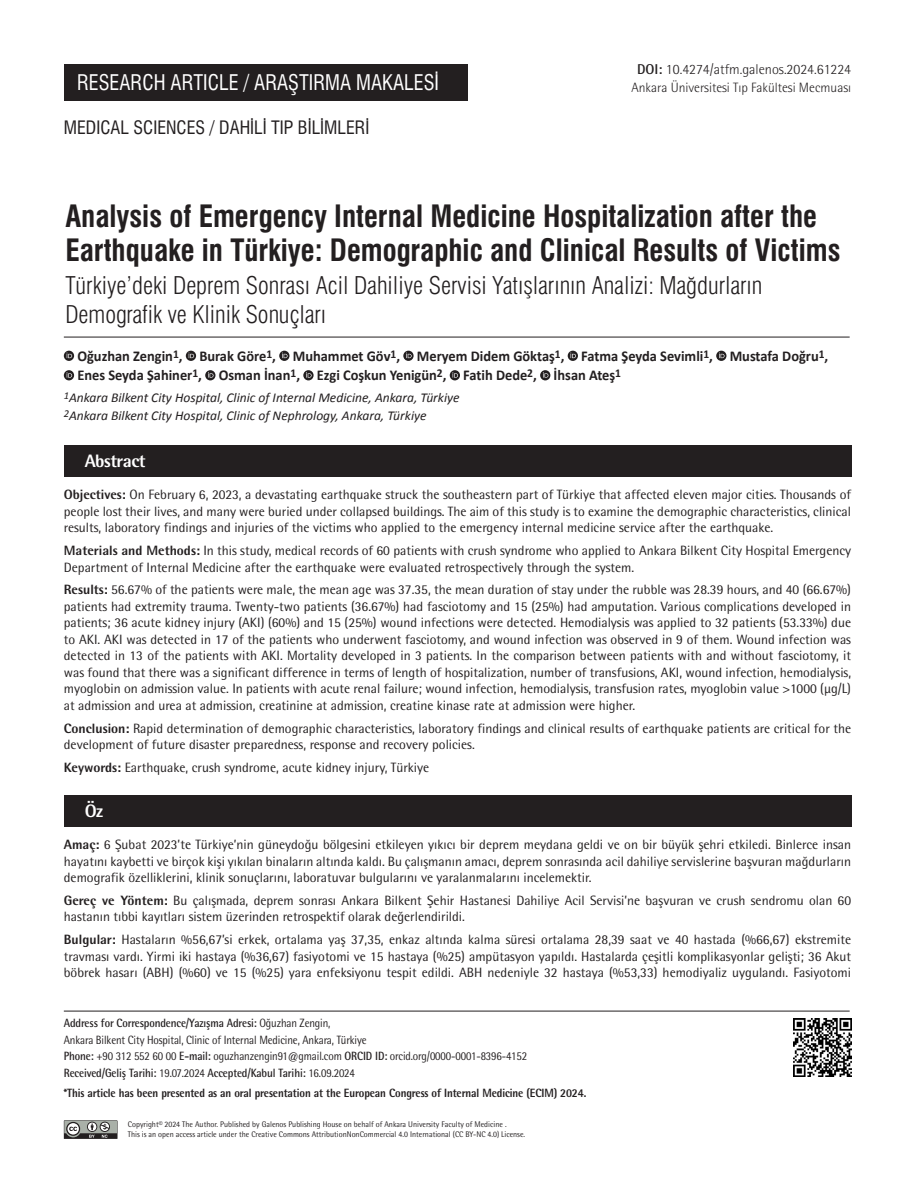
<style>
.page{position:relative;width:915px;height:1191px;background:#fff}
.page>*{position:absolute;margin:0;border:0;box-sizing:border-box;transform-origin:0 0}
._1__BASLIK{font:30px/34.5px "Swiss Condensed Bold Tr";color:#231f20}
._2__BASLIK{font:24px/28.5px "Swiss Condensed Light Tr";color:#231f20}
.t1{font:21px "Swiss Condensed Tr";color:#fff;scale:.96 1}
.ALT_TÜR{font:18px "Swiss Condensed Tr";color:#231f20}
.t2{font:800 18px "Rotis Semi Sans Std";letter-spacing:-.025em;color:#fff}
.YAZARLAR{font:700 15px "Calibri";color:#231f20;scale:.96 1}
.DOİ{font:300 14.25px "Rotis Semi Sans Std";color:#231f20}
.OZET{font:13.5px/16.5px "Rotis Semi Sans Std";color:#231f20;text-align:justify}
.KURUMLAR{font:italic 13.5px "Calibri";color:#231f20}
.DOİ-2{font:300 13.5px "Rotis Semi Sans Std";color:#231f20}
.t3{font:12px "Rotis Semi Sans Std";letter-spacing:-.01em;color:#231f20;scale:.9 1}
.t4{font:700 12px "Rotis Semi Sans Std";letter-spacing:-.01em;color:#231f20;scale:.9 1}
.t5{font:800 12px "Rotis Semi Sans Std";letter-spacing:-.01em;color:#231f20;scale:.9 1}
.t6{font:8.25px/9.9px "Rotis Semi Sans Std";color:#231f20;scale:.95 1}
.s1{font-weight:700}
.s2{font-weight:800}
.s3{font-weight:400}
</style>
<div class="page">
<div style="left:64px;top:64px;width:403px;height:37px;background:#231f20"></div>
<svg style="left:64px;top:1120px;width:53px;height:18px"></svg>
<svg style="left:64px;top:351px;width:10px;height:10px"></svg>
<svg style="left:67px;top:352px;width:5px;height:6px"></svg>
<svg style="left:186px;top:351px;width:10px;height:10px"></svg>
<svg style="left:188px;top:352px;width:6px;height:6px"></svg>
<svg style="left:279px;top:351px;width:10px;height:10px"></svg>
<svg style="left:282px;top:352px;width:5px;height:6px"></svg>
<svg style="left:403px;top:351px;width:10px;height:10px"></svg>
<svg style="left:406px;top:352px;width:5px;height:6px"></svg>
<svg style="left:567px;top:351px;width:10px;height:10px"></svg>
<svg style="left:570px;top:352px;width:6px;height:6px"></svg>
<svg style="left:716px;top:351px;width:10px;height:10px"></svg>
<svg style="left:718px;top:352px;width:6px;height:6px"></svg>
<svg style="left:64px;top:370px;width:10px;height:10px"></svg>
<svg style="left:67px;top:372px;width:5px;height:6px"></svg>
<svg style="left:205px;top:370px;width:10px;height:10px"></svg>
<svg style="left:208px;top:372px;width:5px;height:6px"></svg>
<svg style="left:303px;top:370px;width:10px;height:10px"></svg>
<svg style="left:306px;top:372px;width:5px;height:6px"></svg>
<svg style="left:449px;top:370px;width:11px;height:10px"></svg>
<svg style="left:452px;top:372px;width:6px;height:6px"></svg>
<svg style="left:540px;top:370px;width:10px;height:10px"></svg>
<svg style="left:542px;top:372px;width:6px;height:6px"></svg>
<hr style="left:64px;top:337px;width:785px;height:1px;background:#231f20">
<div style="left:64px;top:445px;width:786px;height:31px;background:#231f20"></div>
<div style="left:64px;top:795px;width:786px;height:31px;background:#231f20"></div>
<hr style="left:64px;top:1010px;width:785px;height:1px;background:#231f20">
<img style="left:793px;top:1018px;width:57px;height:58px">
<h3 class="t1" style="left:77px;top:70px;width:378px">RESEARCH ARTICLE / ARAŞTIRMA MAKALESİ</h3>
<p class="ALT_TÜR" style="left:64px;top:117px;width:307px">MEDICAL SCIENCES / DAHİLİ TIP BİLİMLERİ</p>
<p class="DOİ" style="left:637px;top:61px;width:215px"><span class="s1">DOI:</span> 10.4274/atfm.galenos.2024.61224</p>
<p class="DOİ-2" style="left:631px;top:79px;width:221px">Ankara Üniversitesi Tıp Fakültesi Mecmuası</p>
<p class="_1__BASLIK" style="left:65px;top:199px;width:776px">Analysis of Emergency Internal Medicine Hospitalization after the<br>Earthquake in Türkiye: Demographic and Clinical Results of Victims</p>
<p class="_2__BASLIK" style="left:65px;top:271px;width:698px">Türkiye’deki Deprem Sonrası Acil Dahiliye Servisi Yatışlarının Analizi: Mağdurların<br>Demografik ve Klinik Sonuçları</p>
<p class="YAZARLAR" style="left:77px;top:345px;width:783px">Oğuzhan Zengin<sup>1</sup>, Burak Göre<sup>1</sup>, Muhammet Göv<sup>1</sup>, Meryem Didem Göktaş<sup>1</sup>, Fatma Şeyda Sevimli<sup>1</sup>, Mustafa Doğru<sup>1</sup>,</p>
<p class="YAZARLAR" style="left:77px;top:365px;width:567px">Enes Seyda Şahiner<sup>1</sup>, Osman İnan<sup>1</sup>, Ezgi Coşkun Yenigün<sup>2</sup>, Fatih Dede<sup>2</sup>, İhsan Ateş<sup>1</sup></p>
<p class="KURUMLAR" style="left:64px;top:388px;width:397px"><sup>1</sup>Ankara Bilkent City Hospital, Clinic of Internal Medicine, Ankara, Türkiye</p>
<p class="KURUMLAR" style="left:64px;top:406px;width:364px"><sup>2</sup>Ankara Bilkent City Hospital, Clinic of Nephrology, Ankara, Türkiye</p>
<p class="t2" style="left:85px;top:449px;width:62px">Abstract</p>
<p class="OZET" style="left:64px;top:486px;width:788px"><span class="s2">Objectives:</span> On February 6, 2023, a devastating earthquake struck the southeastern part of Türkiye that affected eleven major cities. Thousands of people lost their lives, and many were buried under collapsed buildings. The aim of this study is to examine the demographic characteristics, clinical results, laboratory findings and injuries of the victims who applied to the emergency internal medicine service after the earthquake.</p>
<p class="OZET" style="left:64px;top:542px;width:788px"><span class="s2">Materials and Methods:</span> In this study, medical records of 60 patients with crush syndrome who applied to Ankara Bilkent City Hospital Emergency<br>Department of Internal Medicine after the earthquake were evaluated retrospectively through the system.</p>
<p class="OZET" style="left:64px;top:581px;width:788px"><span class="s2">Results:</span> 56.67% of the patients were male, the mean age was 37.35, the mean duration of stay under the rubble was 28.39 hours, and 40 (66.67%) patients had extremity trauma. Twenty-two patients (36.67%) had fasciotomy and 15 (25%) had amputation. Various complications developed in patients; 36 acute kidney injury (AKI) (60%) and 15 (25%) wound infections were detected. Hemodialysis was applied to 32 patients (53.33%) due to AKI. AKI was detected in 17 of the patients who underwent fasciotomy, and wound infection was observed in 9 of them. Wound infection was detected in 13 of the patients with AKI. Mortality developed in 3 patients. In the comparison between patients with and without fasciotomy, it was found that there was a significant difference in terms of length of hospitalization, number of transfusions, AKI, wound infection, hemodialysis, myoglobin on admission value. In patients with acute renal failure; wound infection, hemodialysis, transfusion rates, myoglobin value &gt;1000 (µg/L) at admission and urea at admission, creatinine at admission, creatine kinase rate at admission were higher.</p>
<p class="OZET" style="left:64px;top:720px;width:788px"><span class="s2">Conclusion:</span> Rapid determination of demographic characteristics, laboratory findings and clinical results of earthquake patients are critical for the development of future disaster preparedness, response and recovery policies.</p>
<p class="OZET" style="left:64px;top:759px;width:367px"><span class="s2">Keywords:</span> Earthquake, crush syndrome, acute kidney injury, Türkiye</p>
<p class="t2" style="left:85px;top:799px;width:20px">Öz</p>
<p class="OZET" style="left:64px;top:836px;width:788px"><span class="s2">Amaç:</span> 6 Şubat 2023’te Türkiye’nin güneydoğu bölgesini etkileyen yıkıcı bir deprem meydana geldi ve on bir büyük şehri etkiledi. Binlerce insan hayatını kaybetti ve birçok kişi yıkılan binaların altında kaldı. Bu çalışmanın amacı, deprem sonrasında acil dahiliye servislerine başvuran mağdurların demografik özelliklerini, klinik sonuçlarını, laboratuvar bulgularını ve yaralanmalarını incelemektir.</p>
<p class="OZET" style="left:64px;top:892px;width:788px"><span class="s2">Gereç ve Yöntem:</span> Bu çalışmada, deprem sonrası Ankara Bilkent Şehir Hastanesi Dahiliye Acil Servisi’ne başvuran ve crush sendromu olan 60 hastanın tıbbi kayıtları sistem üzerinden retrospektif olarak değerlendirildi.</p>
<p class="OZET" style="left:64px;top:931px;width:788px"><span class="s2">Bulgular:</span> Hastaların %56,67’si erkek, ortalama yaş 37,35, enkaz altında kalma süresi ortalama 28,39 saat ve 40 hastada (%66,67) ekstremite travması vardı. Yirmi iki hastaya (%36,67) fasiyotomi ve 15 hastaya (%25) ampütasyon yapıldı. Hastalarda çeşitli komplikasyonlar gelişti; 36 Akut böbrek hasarı (ABH) (%60) ve 15 (%25) yara enfeksiyonu tespit edildi. ABH nedeniyle 32 hastaya (%53,33) hemodiyaliz uygulandı. Fasiyotomi</p>
<p class="t4" style="left:64px;top:1015px;width:298px">Address for Correspondence/Yazışma Adresi: <span class="s3">Oğuzhan Zengin,</span></p>
<p class="t3" style="left:64px;top:1032px;width:338px">Ankara Bilkent City Hospital, Clinic of Internal Medicine, Ankara, Türkiye</p>
<p class="t3" style="left:64px;top:1049px;width:516px"><span class="s1">Phone:</span> +90 312 552 60 00 <span class="s1">E-mail:</span> oguzhanzengin91@gmail.com <span class="s1">ORCID ID:</span> orcid.org/0000-0001-8396-4152</p>
<p class="t4" style="left:64px;top:1065px;width:325px">Received/Geliş Tarihi: <span class="s3">19.07.2024</span> Accepted/Kabul Tarihi: <span class="s3">16.09.2024</span></p>
<p class="t5" style="left:64px;top:1085px;width:581px">*This article has been presented as an oral presentation at the European Congress of Internal Medicine (ECIM) 2024.</p>
<p class="t6" style="left:128px;top:1119px;width:419px">Copyright© 2024 The Author. Published by Galenos Publishing House on behalf of Ankara University Faculty of Medicine .<br>This is an open access article under the Creative Commons AttributionNonCommercial 4.0 International (CC BY-NC 4.0) License.</p>
</div>
